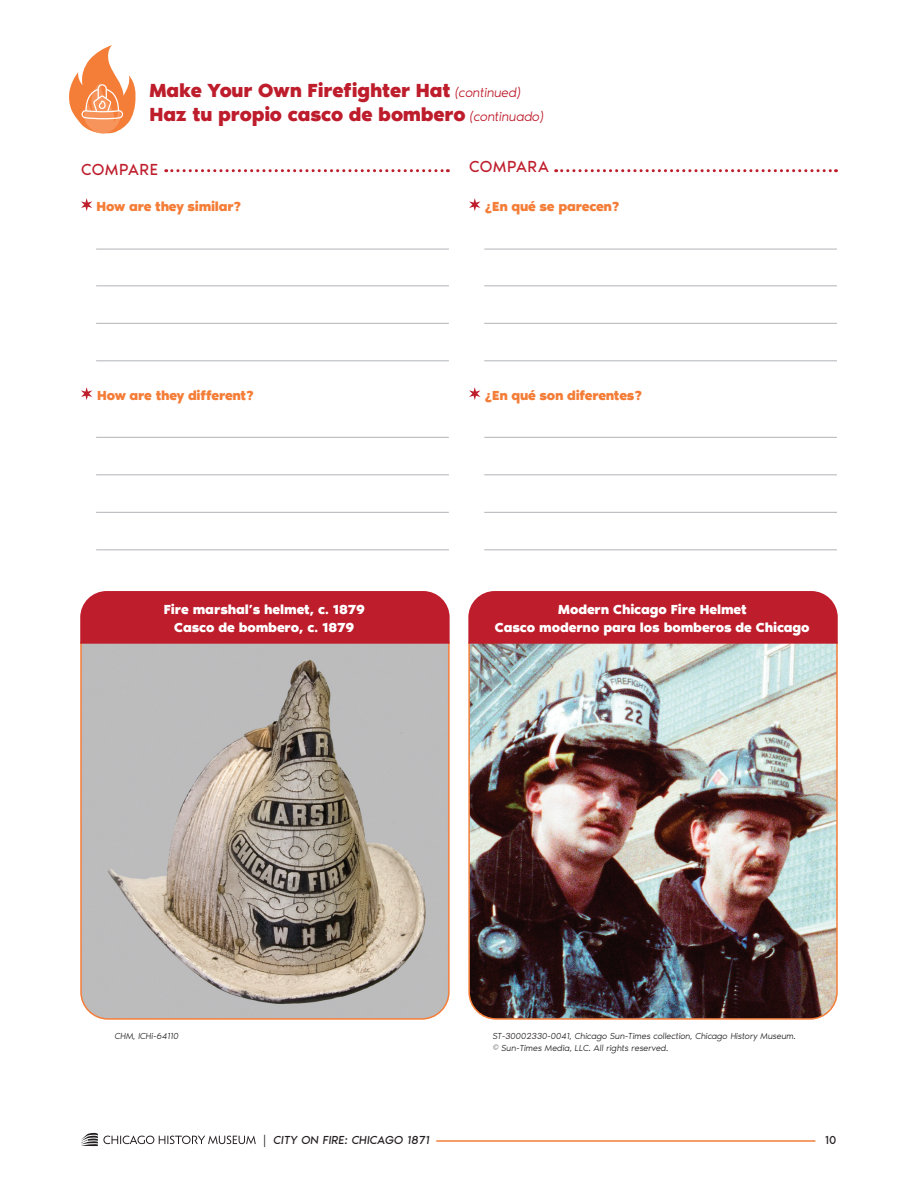
<style>
.page{position:relative;width:918px;height:1188px;background:#fff}
.page>*{position:absolute;margin:0;border:0;box-sizing:border-box;transform-origin:0 0}
.t1{font:700 19.5px/24px "Noir Std";letter-spacing:-.01em;color:#be1d2c}
.t2{font:16.5px "Noir Pro";letter-spacing:.025em;color:#be1d2c}
.t3{font:700 13.5px/18px "Noir Std";letter-spacing:-.01em;color:#fff;text-align:center}
.t4{font:700 13.5px "Noir Std";letter-spacing:-.02em;color:#f47d38}
.t5{font:italic 12px "Noir Pro";color:#231f20}
.t6{font:12px "Noir Pro";color:#231f20}
.t7{font:italic 300 9px/12px "Noir Std";letter-spacing:-.01em;color:#231f20}
.s1{font-weight:300;font-style:italic;font-size:13.5px}
.s2{font-style:normal}
</style>
<div class="page">
<svg style="left:81px;top:1132px;width:175px;height:14px"></svg>
<hr style="left:436px;top:1140px;width:379px;height:2px;background:#f47d38">
<svg style="left:69px;top:45px;width:67px;height:89px"></svg>
<svg style="left:80px;top:644px;width:370px;height:376px;background:#b2aba5"></svg>
<img style="left:468px;top:644px;width:370px;height:376px">
<div style="left:468px;top:591px;width:370px;height:53px;background:#be1d2c"></div>
<svg style="left:166px;top:169px;width:282px;height:3px"></svg>
<svg style="left:81px;top:198px;width:11px;height:13px"></svg>
<hr style="left:96px;top:249px;width:353px;height:1px;background:#b2b3b7">
<hr style="left:96px;top:285px;width:353px;height:1px;background:#b2b3b7">
<hr style="left:96px;top:323px;width:353px;height:1px;background:#b2b3b7">
<hr style="left:96px;top:360px;width:353px;height:1px;background:#b2b3b7">
<svg style="left:81px;top:387px;width:11px;height:13px"></svg>
<hr style="left:96px;top:437px;width:353px;height:1px;background:#b2b3b7">
<hr style="left:96px;top:474px;width:353px;height:1px;background:#b2b3b7">
<hr style="left:96px;top:512px;width:353px;height:1px;background:#b2b3b7">
<hr style="left:96px;top:549px;width:353px;height:1px;background:#b2b3b7">
<svg style="left:556px;top:169px;width:281px;height:3px"></svg>
<svg style="left:469px;top:198px;width:11px;height:13px"></svg>
<hr style="left:484px;top:249px;width:353px;height:1px;background:#b2b3b7">
<hr style="left:484px;top:285px;width:353px;height:1px;background:#b2b3b7">
<hr style="left:484px;top:323px;width:353px;height:1px;background:#b2b3b7">
<hr style="left:484px;top:360px;width:353px;height:1px;background:#b2b3b7">
<svg style="left:469px;top:387px;width:11px;height:13px"></svg>
<hr style="left:484px;top:437px;width:353px;height:1px;background:#b2b3b7">
<hr style="left:484px;top:474px;width:353px;height:1px;background:#b2b3b7">
<hr style="left:484px;top:512px;width:353px;height:1px;background:#b2b3b7">
<hr style="left:484px;top:549px;width:353px;height:1px;background:#b2b3b7">
<div style="left:80px;top:591px;width:370px;height:53px;background:#be1d2c"></div>
<h1 class="t1" style="left:149px;top:76px;width:396px">Make Your Own Firefighter Hat <span class="s1">(continued)<br></span>Haz tu propio casco de bombero <span class="s1">(continuado)</span></h1>
<h2 class="t2" style="left:81px;top:157px;width:79px">COMPARE</h2>
<h3 class="t4" style="left:97px;top:196px;width:146px">How are they similar?</h3>
<h3 class="t4" style="left:97px;top:385px;width:158px">How are they different?</h3>
<h2 class="t2" style="left:469px;top:154px;width:81px">COMPARA</h2>
<h3 class="t4" style="left:485px;top:196px;width:136px">¿En qué se parecen?</h3>
<h3 class="t4" style="left:485px;top:385px;width:159px">¿En qué son diferentes?</h3>
<h3 class="t3" style="left:164px;top:600px;width:203px">Fire marshal’s helmet, c. 1879<br>Casco de bombero, c. 1879</h3>
<h3 class="t3" style="left:495px;top:600px;width:316px">Modern Chicago Fire Helmet<br>Casco moderno para los bomberos de Chicago</h3>
<p class="t7" style="left:115px;top:1029px;width:66px">CHM, ICHi-64110</p>
<p class="t7" style="left:493px;top:1029px;width:305px">ST-30002330-0041, Chicago Sun-Times collection, Chicago History Museum. © Sun-Times Media, LLC. All rights reserved.</p>
<h3 class="t5" style="left:263px;top:1131px;width:168px"><span class="s2">|</span> CITY ON FIRE: CHICAGO 1871</h3>
<h3 class="t6" style="left:825px;top:1131px;width:13px">10</h3>
</div>
